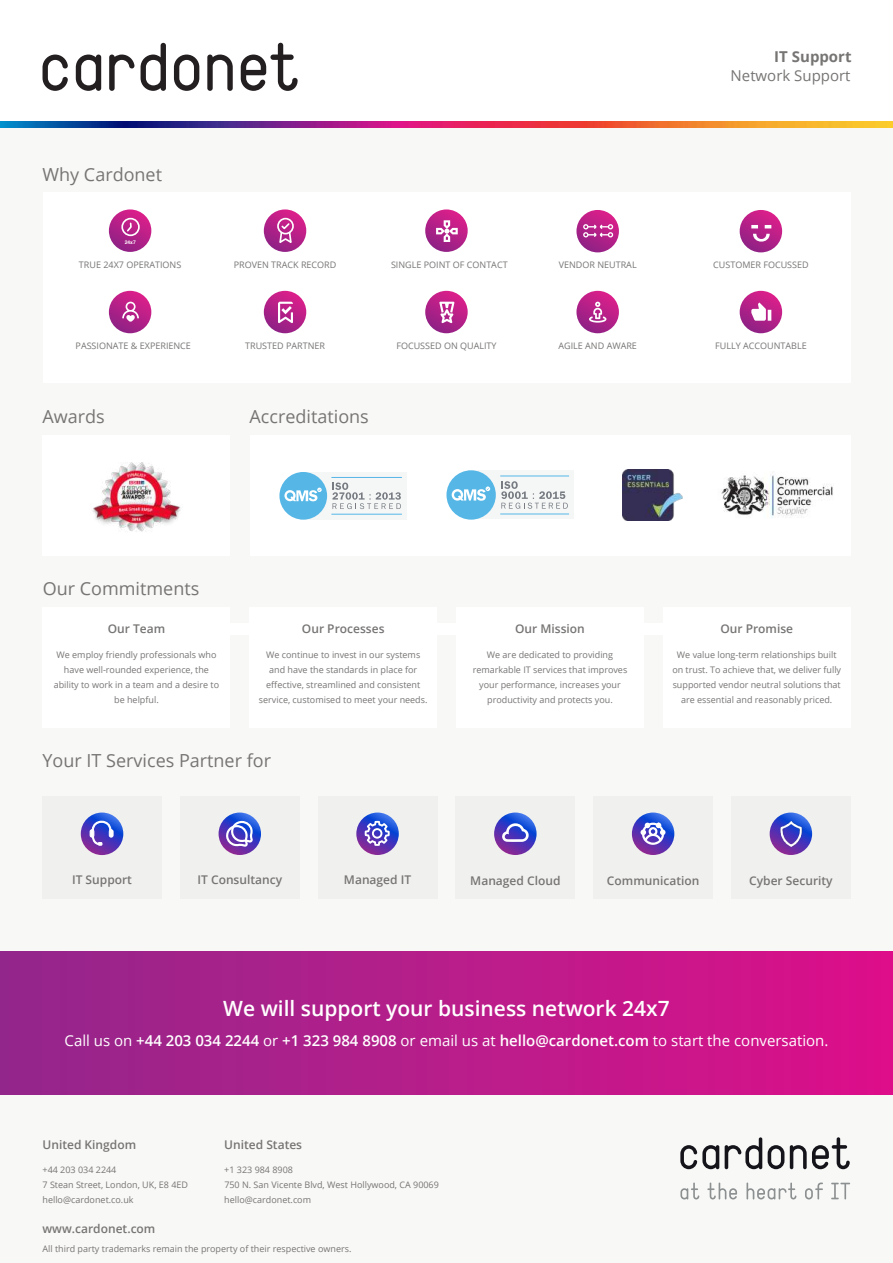
<style>
.page{position:relative;width:893px;height:1263px;background:#fff}
.page>*{position:absolute;margin:0;border:0;box-sizing:border-box;transform-origin:0 0}
.t1{font:600 21px "Open Sans";color:#fff}
.t2{font:18px "Open Sans";color:#777574}
.t3{font:15px "Open Sans";color:#fff}
.t4{font:15px "Open Sans";color:#777574}
.t5{font:700 15px "Open Sans";color:#777574}
.t6{font:600 12px "Open Sans";color:#777574}
.t7{font:9px/15px "Open Sans";color:#777574;text-align:center}
.t8{font:700 4.95px "Helvetica";color:#fff}
.s1{font-weight:600}
</style>
<div class="page">
<div style="left:0;top:125px;width:893px;height:827px;background:#f8f8f7"></div>
<div style="left:230px;top:623px;width:433px;height:12px;background:#fff"></div>
<div style="left:43px;top:192px;width:807px;height:191px;background:#fff"></div>
<div style="left:43px;top:435px;width:187px;height:121px;background:#fff"></div>
<div style="left:43px;top:607px;width:187px;height:121px;background:#fff"></div>
<div style="left:250px;top:607px;width:187px;height:121px;background:#fff"></div>
<div style="left:456px;top:607px;width:188px;height:121px;background:#fff"></div>
<div style="left:663px;top:607px;width:187px;height:121px;background:#fff"></div>
<div style="left:250px;top:435px;width:600px;height:121px;background:#fff"></div>
<svg style="left:43px;top:55px;width:25px;height:36px"></svg>
<svg style="left:76px;top:55px;width:25px;height:36px"></svg>
<svg style="left:174px;top:55px;width:25px;height:36px"></svg>
<svg style="left:207px;top:55px;width:26px;height:36px"></svg>
<svg style="left:141px;top:43px;width:25px;height:48px"></svg>
<svg style="left:109px;top:55px;width:26px;height:36px"></svg>
<svg style="left:241px;top:43px;width:57px;height:48px"></svg>
<img style="left:0;top:122px;width:893px;height:6px">
<div style="left:0;top:952px;width:893px;height:143px;background:linear-gradient(to right,#93288b,#dd108a)"></div>
<div style="left:0;top:1095px;width:893px;height:168px;background:#f8f8f7"></div>
<svg style="left:680px;top:1145px;width:39px;height:24px"></svg>
<svg style="left:768px;top:1145px;width:16px;height:24px"></svg>
<svg style="left:725px;top:1137px;width:37px;height:32px"></svg>
<svg style="left:790px;top:1137px;width:60px;height:32px"></svg>
<svg style="left:680px;top:1182px;width:170px;height:17px"></svg>
<svg style="left:109px;top:209px;width:42px;height:43px"></svg>
<div style="left:121px;top:218px;width:19px;height:18px;border:2px solid #fff;border-radius:50%"></div>
<svg style="left:125px;top:222px;width:8px;height:11px"></svg>
<svg style="left:264px;top:209px;width:42px;height:43px"></svg>
<div style="left:277px;top:218px;width:17px;height:16px;border:2px solid #fff;border-radius:50%"></div>
<svg style="left:278px;top:222px;width:15px;height:23px"></svg>
<svg style="left:425px;top:209px;width:43px;height:43px"></svg>
<svg style="left:436px;top:220px;width:22px;height:22px"></svg>
<svg style="left:576px;top:210px;width:43px;height:42px"></svg>
<svg style="left:583px;top:224px;width:30px;height:14px"></svg>
<svg style="left:740px;top:210px;width:42px;height:42px"></svg>
<svg style="left:751px;top:225px;width:20px;height:19px"></svg>
<svg style="left:109px;top:291px;width:42px;height:42px"></svg>
<svg style="left:122px;top:302px;width:17px;height:20px"></svg>
<svg style="left:264px;top:291px;width:42px;height:42px"></svg>
<svg style="left:278px;top:302px;width:15px;height:21px"></svg>
<svg style="left:425px;top:291px;width:43px;height:42px"></svg>
<svg style="left:439px;top:302px;width:15px;height:21px"></svg>
<svg style="left:576px;top:291px;width:43px;height:42px"></svg>
<svg style="left:589px;top:302px;width:17px;height:21px"></svg>
<svg style="left:740px;top:291px;width:42px;height:42px"></svg>
<svg style="left:751px;top:302px;width:20px;height:19px"></svg>
<img style="left:93px;top:462px;width:88px;height:70px">
<img style="left:623px;top:470px;width:59px;height:50px">
<div style="left:468px;top:470px;width:106px;height:49px;background:#f5f7f7"></div>
<div style="left:446px;top:470px;width:50px;height:50px;background:#56b7e7;border-radius:50%"></div>
<svg style="left:452px;top:486px;width:38px;height:15px"></svg>
<svg style="left:501px;top:481px;width:67px;height:28px"></svg>
<hr style="left:500px;top:514px;width:69px;height:1px;background:#56b7e7">
<hr style="left:500px;top:476px;width:69px;height:1px;background:#56b7e7">
<div style="left:301px;top:472px;width:106px;height:47px;background:#f5f7f7"></div>
<div style="left:279px;top:472px;width:48px;height:48px;background:#56b7e7;border-radius:50%"></div>
<svg style="left:284px;top:488px;width:38px;height:13px"></svg>
<svg style="left:332px;top:482px;width:69px;height:27px"></svg>
<hr style="left:331px;top:514px;width:71px;height:1px;background:#56b7e7">
<hr style="left:331px;top:477px;width:71px;height:1px;background:#56b7e7">
<img style="left:721px;top:475px;width:112px;height:43px">
<div style="left:43px;top:796px;width:119px;height:102px;background:#f0f0ef"></div>
<svg style="left:81px;top:812px;width:42px;height:43px"></svg>
<svg style="left:89px;top:820px;width:25px;height:26px"></svg>
<div style="left:180px;top:796px;width:119px;height:102px;background:#f0f0ef"></div>
<svg style="left:219px;top:812px;width:42px;height:43px"></svg>
<svg style="left:225px;top:821px;width:28px;height:26px"></svg>
<div style="left:318px;top:796px;width:119px;height:102px;background:#f0f0ef"></div>
<svg style="left:356px;top:812px;width:43px;height:43px"></svg>
<svg style="left:365px;top:821px;width:25px;height:25px"></svg>
<div style="left:456px;top:796px;width:119px;height:102px;background:#f0f0ef"></div>
<svg style="left:494px;top:812px;width:43px;height:43px"></svg>
<svg style="left:502px;top:821px;width:28px;height:21px"></svg>
<div style="left:594px;top:796px;width:119px;height:102px;background:#f0f0ef"></div>
<svg style="left:632px;top:812px;width:42px;height:43px"></svg>
<svg style="left:640px;top:823px;width:25px;height:22px"></svg>
<div style="left:731px;top:796px;width:119px;height:102px;background:#f0f0ef"></div>
<svg style="left:770px;top:812px;width:42px;height:43px"></svg>
<img style="left:778px;top:822px;width:25px;height:25px">
<h2 class="t2" style="left:43px;top:167px;width:121px">Why Cardonet</h2>
<p class="t8" style="left:125px;top:240px;width:13px">24x7</p>
<p class="t7" style="left:79px;top:258px;width:104px">TRUE 24X7 OPERATIONS</p>
<h3 class="t5" style="left:774px;top:50px;width:79px">IT Support</h3>
<h3 class="t4" style="left:731px;top:70px;width:121px">Network Support</h3>
<p class="t7" style="left:234px;top:258px;width:104px">PROVEN TRACK RECORD</p>
<p class="t7" style="left:391px;top:258px;width:118px">SINGLE POINT OF CONTACT</p>
<p class="t7" style="left:559px;top:258px;width:79px">VENDOR NEUTRAL</p>
<p class="t7" style="left:713px;top:258px;width:97px">CUSTOMER FOCUSSED</p>
<p class="t7" style="left:76px;top:339px;width:117px">PASSIONATE &amp; EXPERIENCE</p>
<p class="t7" style="left:245px;top:339px;width:81px">TRUSTED PARTNER</p>
<p class="t7" style="left:396px;top:339px;width:102px">FOCUSSED ON QUALITY</p>
<p class="t7" style="left:558px;top:339px;width:80px">AGILE AND AWARE</p>
<p class="t7" style="left:715px;top:339px;width:93px">FULLY ACCOUNTABLE</p>
<h2 class="t2" style="left:43px;top:409px;width:64px">Awards</h2>
<h2 class="t2" style="left:250px;top:409px;width:121px">Accreditations</h2>
<h2 class="t2" style="left:43px;top:582px;width:158px">Our Commitments</h2>
<h3 class="t6" style="left:108px;top:624px;width:59px">Our Team</h3>
<h3 class="t6" style="left:302px;top:624px;width:84px">Our Processes</h3>
<h3 class="t6" style="left:515px;top:624px;width:71px">Our Mission</h3>
<h3 class="t6" style="left:720px;top:624px;width:74px">Our Promise</h3>
<p class="t7" style="left:54px;top:648px;width:167px">We employ friendly professionals who have well-rounded experience, the ability to work in a team and a desire to be helpful.</p>
<p class="t7" style="left:473px;top:648px;width:156px">We are dedicated to providing remarkable IT services that improves your performance, increases your productivity and protects you.</p>
<p class="t7" style="left:672px;top:648px;width:170px">We value long-term relationships built on trust. To achieve that, we deliver fully supported vendor neutral solutions that are essential and reasonably priced.</p>
<p class="t7" style="left:259px;top:648px;width:170px">We continue to invest in our systems and have the standards in place for effective, streamlined and consistent service, customised to meet your needs.</p>
<h2 class="t2" style="left:43px;top:754px;width:230px">Your IT Services Partner for</h2>
<h3 class="t6" style="left:72px;top:875px;width:61px">IT Support</h3>
<h3 class="t6" style="left:198px;top:875px;width:86px">IT Consultancy</h3>
<h3 class="t6" style="left:344px;top:875px;width:69px">Managed IT</h3>
<h3 class="t6" style="left:470px;top:876px;width:92px">Managed Cloud</h3>
<h3 class="t6" style="left:607px;top:876px;width:94px">Communication</h3>
<h3 class="t6" style="left:749px;top:876px;width:85px">Cyber Security</h3>
<h1 class="t1" style="left:223px;top:1000px;width:448px">We will support your business network 24x7</h1>
<h3 class="t3" style="left:65px;top:1035px;width:765px">Call us on <span class="s1">+44 203 034 2244</span> or <span class="s1">+1 323 984 8908</span> or email us at <span class="s1">hello@cardonet.com</span> to start the conversation.</h3>
<h3 class="t6" style="left:43px;top:1140px;width:95px">United Kingdom</h3>
<p class="t7" style="left:43px;top:1163px;width:147px;text-align:left">+44 203 034 2244<br>7 Stean Street, London, UK, E8 4ED hello@cardonet.co.uk</p>
<h3 class="t6" style="left:43px;top:1223px;width:114px">www.cardonet.com</h3>
<h3 class="t6" style="left:224px;top:1140px;width:79px">United States</h3>
<p class="t7" style="left:224px;top:1163px;width:70px">+1 323 984 8908</p>
<p class="t7" style="left:224px;top:1193px;width:88px">hello@cardonet.com</p>
<p class="t7" style="left:224px;top:1178px;width:216px">750 N. San Vicente Blvd, West Hollywood, CA 90069</p>
<p class="t7" style="left:43px;top:1242px;width:310px">All third party trademarks remain the property of their respective owners.</p>
</div>
